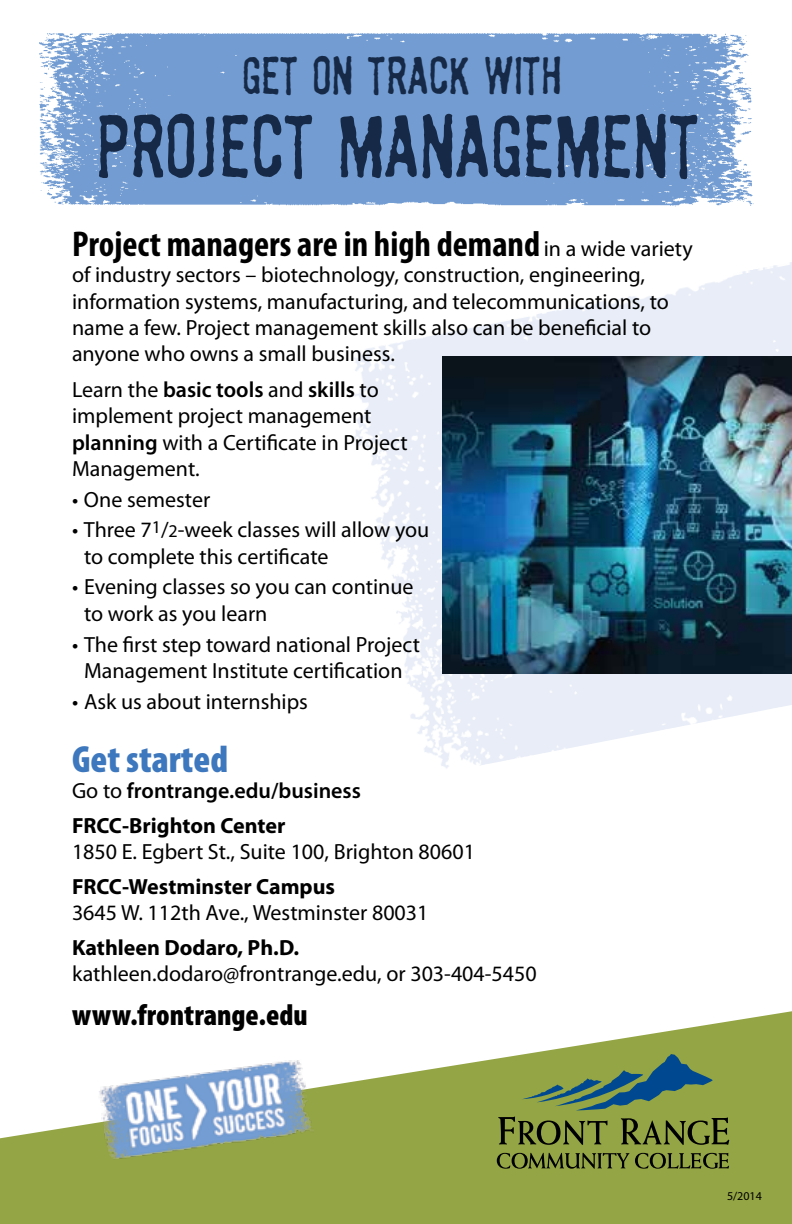
<style>
.page{position:relative;width:792px;height:1224px;background:#fff}
.page>*{position:absolute;margin:0;border:0;box-sizing:border-box;transform-origin:0 0}
.t1{font:300 81.4px "Badhouse";color:#162946}
.t2{font:300 48.8px "Badhouse";color:#162946}
.t3{font:900 condensed 38px "Myriad Pro";color:#3d77bd}
.t4{font:700 condensed 36px "Myriad Pro";color:#000}
.t5{font:900 condensed 30px "Myriad Pro";color:#000}
.t6{font:22px/26.4px "Myriad Pro";color:#000}
.t7{font:700 22px "Myriad Pro";color:#000}
.t8{font:600 22px "Myriad Pro";color:#000}
.t9{font:12px "Myriad Pro";color:#000}
.s1{font-weight:600}
.s2{font-size:18px}
.s3{font-weight:400}
</style>
<div class="page">
<img style="left:353px;top:262px;width:439px;height:507px">
<img style="left:39px;top:33px;width:715px;height:174px">
<img style="left:442px;top:357px;width:350px;height:316px">
<svg style="left:0;top:1011px;width:792px;height:213px;fill:#94a545"></svg>
<img style="left:97px;top:1050px;width:217px;height:110px">
<svg style="left:498px;top:1116px;width:109px;height:29px;background:#6b7832"></svg>
<svg style="left:621px;top:1117px;width:108px;height:28px;background:#697530"></svg>
<svg style="left:497px;top:1153px;width:132px;height:16px;background:#66722f"></svg>
<svg style="left:635px;top:1153px;width:94px;height:16px;background:#687430"></svg>
<svg style="left:521px;top:1054px;width:192px;height:56px;background:#6a8b59"></svg>
<h1 class="t2" style="left:242px;top:42px;width:321px">GET ON TRACK WITH</h1>
<h1 class="t1" style="left:96px;top:90px;width:606px">PROJECT MANAGEMENT</h1>
<h2 class="t4" style="left:72px;top:221px;width:470px">Project managers are in high demand</h2>
<h2 class="t6" style="left:544px;top:235px;width:151px">in a wide variety</h2>
<p class="t6" style="left:72px;top:261px;width:598px">of industry sectors – biotechnology, construction, engineering, information systems, manufacturing, and telecommunications, to name a few. Project management skills also can be benefcial to anyone who owns a small business.</p>
<p class="t6" style="left:72px;top:376px;width:337px">Learn the <span class="s1">basic tools</span> and <span class="s1">skills</span> to implement project management <span class="s1">planning</span> with a Certifcate in Project<br>Management.</p>
<p class="t6" style="left:72px;top:486px;width:140px">• One semester</p>
<p class="t6" style="left:84px;top:516px;width:347px;text-indent:-12px">• Three 7<sup>1</sup>/<span class="s2">2</span>-week classes will allow you to complete this certifcate</p>
<p class="t6" style="left:84px;top:574px;width:331px;text-indent:-12px">• Evening classes so you can continue to work as you learn</p>
<p class="t6" style="left:72px;top:631px;width:350px;text-align:center">• The frst step toward national Project<br>Management Institute certifcation</p>
<p class="t6" style="left:72px;top:688px;width:238px">• Ask us about internships</p>
<h2 class="t3" style="left:72px;top:739px;width:158px">Get started</h2>
<p class="t8" style="left:72px;top:777px;width:290px"><span class="s3">Go to</span> frontrange.edu/business</p>
<h3 class="t7" style="left:72px;top:812px;width:215px">FRCC-Brighton Center</h3>
<p class="t6" style="left:72px;top:838px;width:405px">1850 E. Egbert St., Suite 100, Brighton 80601</p>
<h3 class="t7" style="left:72px;top:873px;width:265px">FRCC-Westminster Campus</h3>
<p class="t6" style="left:72px;top:899px;width:358px">3645 W. 112th Ave., Westminster 80031</p>
<h3 class="t7" style="left:72px;top:934px;width:229px">Kathleen Dodaro, Ph.D.</h3>
<p class="t6" style="left:72px;top:960px;width:466px">kathleen.dodaro@frontrange.edu, or 303-404-5450</p>
<p class="t5" style="left:72px;top:999px;width:237px">www.frontrange.edu</p>
<p class="t9" style="left:727px;top:1189px;width:36px">5/2014</p>
</div>
